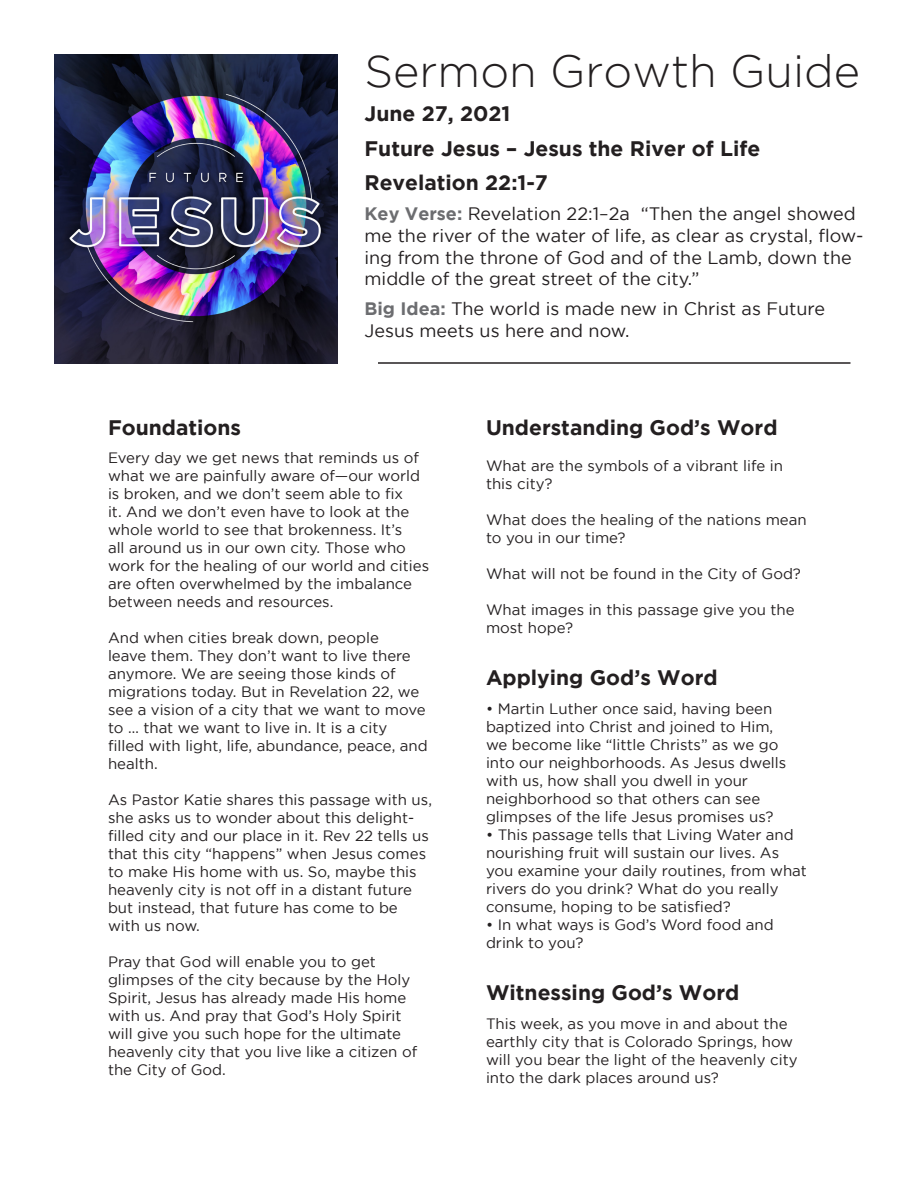
<style>
.page{position:relative;width:918px;height:1188px;background:#fff}
.page>*{position:absolute;margin:0;border:0;box-sizing:border-box;transform-origin:0 0}
.t1{font:300 45px "Gotham";color:#231f20}
.body{font:700 21px "Gotham";color:#231f20}
.sub_header{font:700 21px "Gotham";color:#231f20}
.t2{font:18px/21.6px "Gotham";color:#231f20}
.body-2{font:15px/18px "Gotham";color:#231f20}
.s1{font-weight:700;color:#6c6d70}
</style>
<div class="page">
<hr style="left:378px;top:362px;width:472px;height:2px;background:#231f20">
<img style="left:54px;top:54px;width:284px;height:310px">
<p class="t1" style="left:364px;top:46px;width:497px">Sermon Growth Guide</p>
<p class="body" style="left:364px;top:102px;width:147px">June 27, 2021</p>
<p class="body" style="left:364px;top:136px;width:397px">Future Jesus – Jesus the River of Life</p>
<p class="body" style="left:364px;top:171px;width:185px">Revelation 22:1-7</p>
<p class="t2" style="left:364px;top:203px;width:501px"><span class="s1">Key Verse:</span> Revelation 22:1–2a “Then the angel showed me the river of the water of life, as clear as crystal, flow&shy;ing from the throne of God and of the Lamb, down the middle of the great street of the city.”</p>
<p class="t2" style="left:364px;top:298px;width:462px"><span class="s1">Big Idea:</span> The world is made new in Christ as Future<br>Jesus meets us here and now.</p>
<p class="sub_header" style="left:108px;top:415px;width:135px">Foundations</p>
<p class="body-2" style="left:108px;top:449px;width:323px">Every day we get news that reminds us of what we are painfully aware of—our world is broken, and we don’t seem able to fix<br>it. And we don’t even have to look at the whole world to see that brokenness. It’s<br>all around us in our own city. Those who work for the healing of our world and cities are often overwhelmed by the imbalance between needs and resources.</p>
<p class="body-2" style="left:108px;top:629px;width:321px">And when cities break down, people<br>leave them. They don’t want to live there anymore. We are seeing those kinds of migrations today. But in Revelation 22, we see a vision of a city that we want to move to … that we want to live in. It is a city<br>filled with light, life, abundance, peace, and health.</p>
<p class="body-2" style="left:108px;top:791px;width:326px">As Pastor Katie shares this passage with us, she asks us to wonder about this delight&shy;filled city and our place in it. Rev 22 tells us that this city “happens” when Jesus comes to make His home with us. So, maybe this heavenly city is not off in a distant future but instead, that future has come to be with us now.</p>
<p class="body-2" style="left:108px;top:953px;width:311px">Pray that God will enable you to get glimpses of the city because by the Holy Spirit, Jesus has already made His home with us. And pray that God’s Holy Spirit will give you such hope for the ultimate heavenly city that you live like a citizen of the City of God.</p>
<p class="body" style="left:486px;top:415px;width:293px">Understanding God’s Word</p>
<p class="body-2" style="left:486px;top:456px;width:299px">What are the symbols of a vibrant life in this city?</p>
<p class="body-2" style="left:486px;top:510px;width:322px">What does the healing of the nations mean to you in our time?</p>
<p class="body-2" style="left:486px;top:564px;width:317px">What will not be found in the City of God?</p>
<p class="body-2" style="left:486px;top:600px;width:310px">What images in this passage give you the most hope?</p>
<p class="sub_header" style="left:486px;top:666px;width:233px">Applying God’s Word</p>
<p class="body-2" style="left:486px;top:699px;width:302px">• Martin Luther once said, having been baptized into Christ and joined to Him, we become like “little Christs” as we go into our neighborhoods. As Jesus dwells with us, how shall you dwell in your neighborhood so that others can see glimpses of the life Jesus promises us?</p>
<p class="body-2" style="left:486px;top:825px;width:322px">• This passage tells that Living Water and nourishing fruit will sustain our lives. As you examine your daily routines, from what rivers do you drink? What do you really consume, hoping to be satisfied?</p>
<p class="body-2" style="left:486px;top:915px;width:289px">• In what ways is God’s Word food and drink to you?</p>
<p class="sub_header" style="left:486px;top:981px;width:255px">Witnessing God’s Word</p>
<p class="body-2" style="left:486px;top:1014px;width:313px">This week, as you move in and about the earthly city that is Colorado Springs, how will you bear the light of the heavenly city into the dark places around us?</p>
</div>
